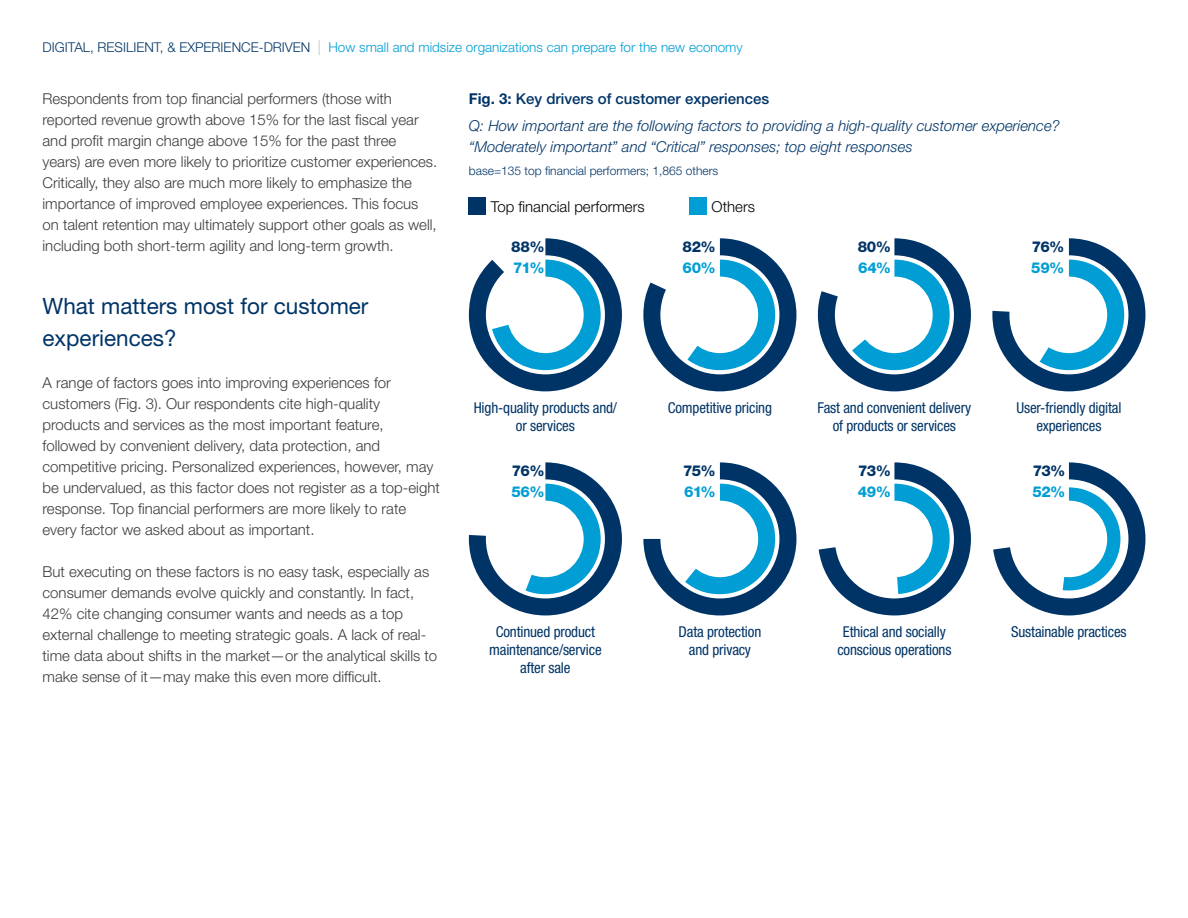
<style>
.page{position:relative;width:1188px;height:918px;background:#fff}
.page>*{position:absolute;margin:0;border:0;box-sizing:border-box;transform-origin:0 0}
.t1{font:22.5px/31.5px "Helvetica Neue LT Std";color:#003466}
.t2{font:300 15px/21px "Helvetica Neue LT Std";color:#3c3c3b}
.t3{font:condensed 15px/18px "Helvetica Neue LT Std";letter-spacing:-.01em;color:#003466;text-align:center}
.t4{font:italic 300 15px/26.2px "Helvetica Neue LT Std";color:#003466}
.t5{font:300 15px "Helvetica Neue LT Std";color:#000}
.t6{font:800 15px "Helvetica Neue LT Std";letter-spacing:-.02em;color:#009ed4}
.t7{font:800 15px "Helvetica Neue LT Std";letter-spacing:-.04em;color:#003466}
.t8{font:300 13.5px "Helvetica Neue LT Std";color:#009ed4}
.t9{font:300 12px "Helvetica Neue LT Std";color:#003466}
.s1{color:#003466}
.s2{font-size:14.85px;color:#bfbab5}
.s3{font-weight:700;font-style:normal}
.s4{font-weight:500;font-style:normal}
</style>
<div class="page">
<div style="left:469px;top:198px;width:17px;height:17px;background:#003466"></div>
<div style="left:690px;top:198px;width:17px;height:17px;background:#009ed4"></div>
<svg style="left:469px;top:238px;width:153px;height:153px"></svg>
<div style="left:507px;top:277px;width:77px;height:76px;background:#fff;border-radius:50%"></div>
<div style="left:469px;top:462px;width:153px;height:153px;background:#003466;border-radius:76px"></div>
<svg style="left:469px;top:462px;width:132px;height:132px"></svg>
<div style="left:507px;top:501px;width:77px;height:76px;background:#fff;border-radius:50%"></div>
<svg style="left:643px;top:462px;width:153px;height:153px"></svg>
<div style="left:682px;top:501px;width:76px;height:76px;background:#fff;border-radius:50%"></div>
<svg style="left:818px;top:462px;width:153px;height:153px"></svg>
<div style="left:856px;top:501px;width:77px;height:76px;background:#fff;border-radius:50%"></div>
<svg style="left:643px;top:238px;width:153px;height:153px"></svg>
<div style="left:682px;top:277px;width:76px;height:76px;background:#fff;border-radius:50%"></div>
<svg style="left:818px;top:238px;width:153px;height:153px"></svg>
<div style="left:856px;top:277px;width:77px;height:76px;background:#fff;border-radius:50%"></div>
<div style="left:992px;top:238px;width:153px;height:153px;background:#003466;border-radius:76px"></div>
<svg style="left:993px;top:238px;width:131px;height:132px"></svg>
<div style="left:1031px;top:277px;width:76px;height:76px;background:#fff;border-radius:50%"></div>
<svg style="left:993px;top:462px;width:152px;height:153px"></svg>
<div style="left:1031px;top:501px;width:76px;height:76px;background:#fff;border-radius:50%"></div>
<p class="t8" style="left:43px;top:39px;width:702px"><span class="s1">DIGITAL, RESILIENT, &amp; EXPERIENCE-DRIVEN</span> <span class="s2">|</span> How small and midsize organizations can prepare for the new economy</p>
<p class="t2" style="left:43px;top:88px;width:396px">Respondents from top financial performers (those with reported revenue growth above 15% for the last fiscal year and profit margin change above 15% for the past three years) are even more likely to prioritize customer experiences.<br>Critically, they also are much more likely to emphasize the importance of improved employee experiences. This focus on talent retention may ultimately support other goals as well, including both short-term agility and long-term growth.</p>
<p class="t4" style="left:469px;top:86px;width:592px"><span class="s3">Fig. 3:</span> <span class="s4">Key drivers of customer experiences<br></span>Q: How important are the following factors to providing a high-quality customer experience?</p>
<p class="t4" style="left:469px;top:133px;width:445px">“Moderately important” and “Critical” responses; top eight responses</p>
<p class="t9" style="left:469px;top:163px;width:251px">base=135 top financial performers; 1,865 others</p>
<p class="t5" style="left:491px;top:197px;width:155px">Top financial performers</p>
<p class="t5" style="left:712px;top:197px;width:45px">Others</p>
<p class="t7" style="left:511px;top:238px;width:35px">88%</p>
<p class="t7" style="left:683px;top:238px;width:35px">82%</p>
<p class="t7" style="left:858px;top:238px;width:35px">80%</p>
<p class="t7" style="left:1032px;top:238px;width:34px">76%</p>
<h1 class="t1" style="left:43px;top:290px;width:327px">What matters most for customer experiences?</h1>
<p class="t2" style="left:43px;top:372px;width:399px">A range of factors goes into improving experiences for customers (Fig. 3). Our respondents cite high-quality products and services as the most important feature, followed by convenient delivery, data protection, and competitive pricing. Personalized experiences, however, may be undervalued, as this factor does not register as a top-eight response. Top financial performers are more likely to rate every factor we asked about as important.</p>
<p class="t2" style="left:43px;top:561px;width:396px">But executing on these factors is no easy task, especially as consumer demands evolve quickly and constantly. In fact, 42% cite changing consumer wants and needs as a top external challenge to meeting strategic goals. A lack of real&shy;time data about shifts in the market—or the analytical skills to make sense of it—may make this even more difficult.</p>
<p class="t6" style="left:513px;top:259px;width:33px">71%</p>
<p class="t3" style="left:474px;top:399px;width:145px">High-quality products and/ or services</p>
<p class="t7" style="left:512px;top:461px;width:34px">76%</p>
<p class="t6" style="left:511px;top:483px;width:35px">56%</p>
<p class="t3" style="left:489px;top:623px;width:114px">Continued product maintenance/service after sale</p>
<p class="t6" style="left:683px;top:259px;width:35px">60%</p>
<p class="t6" style="left:858px;top:259px;width:34px">64%</p>
<p class="t6" style="left:1031px;top:259px;width:35px">59%</p>
<p class="t3" style="left:668px;top:399px;width:106px">Competitive pricing</p>
<p class="t3" style="left:818px;top:399px;width:155px">Fast and convenient delivery of products or services</p>
<p class="t3" style="left:1016px;top:399px;width:107px">User-friendly digital experiences</p>
<p class="t7" style="left:683px;top:461px;width:34px">75%</p>
<p class="t6" style="left:684px;top:483px;width:33px">61%</p>
<p class="t7" style="left:858px;top:461px;width:34px">73%</p>
<p class="t6" style="left:858px;top:483px;width:35px">49%</p>
<p class="t7" style="left:1033px;top:461px;width:34px">73%</p>
<p class="t6" style="left:1032px;top:483px;width:35px">52%</p>
<p class="t3" style="left:679px;top:623px;width:84px">Data protection and privacy</p>
<p class="t3" style="left:837px;top:623px;width:116px">Ethical and socially conscious operations</p>
<p class="t3" style="left:1011px;top:623px;width:117px">Sustainable practices</p>
</div>
